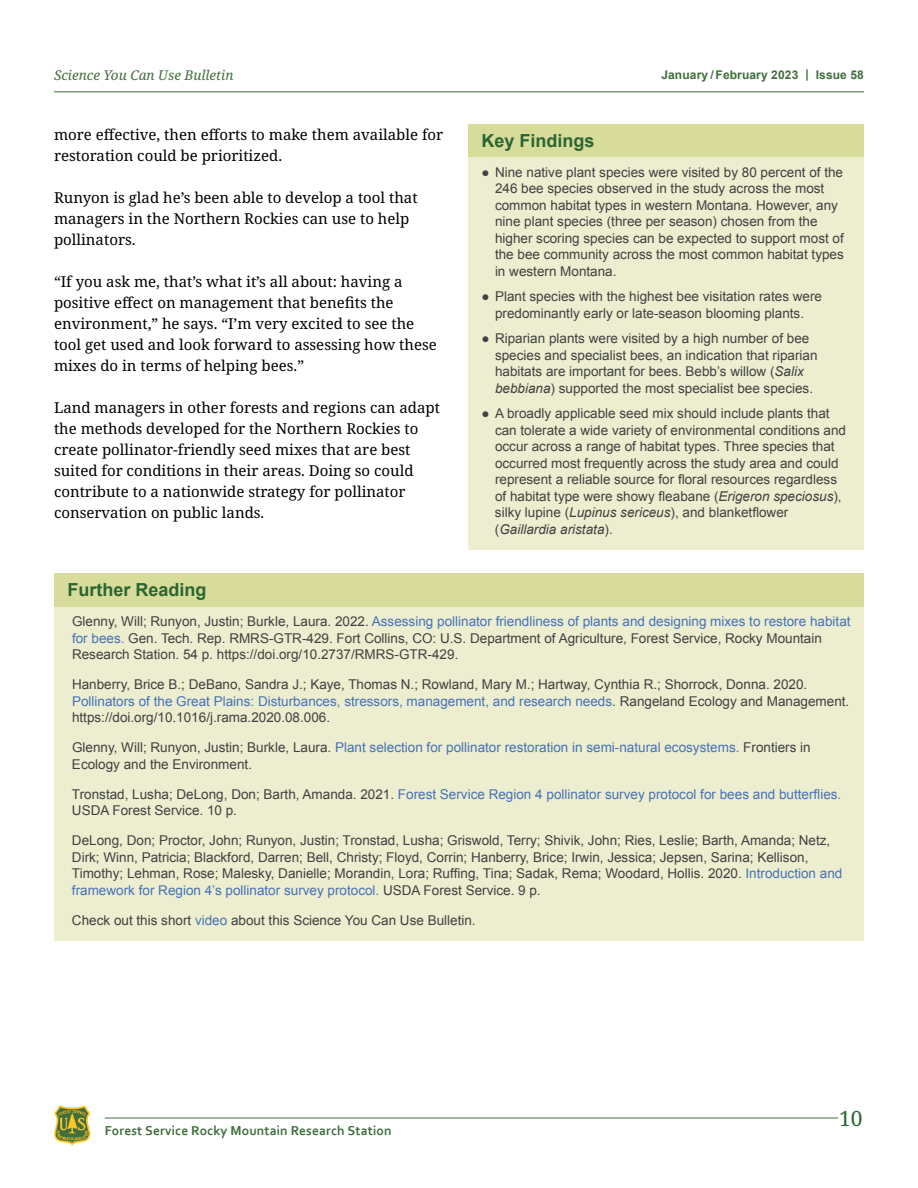
<style>
.page{position:relative;width:918px;height:1188px;background:#fff}
.page>*{position:absolute;margin:0;border:0;box-sizing:border-box;transform-origin:0 0}
.t1{font:21px "Noto Serif";color:#2b6532}
.SideBar_-_Heading{font:700 18px "Arial";color:#2b6532}
.P__Body_Text{font:15px/21px "Noto Serif";color:#000}
.Sidebar___Green__las{font:13.5px/16.5px "Arial";color:#414042}
.Sidebar___Pale_Green{font:13.5px/16.5px "Arial";color:#414042}
.t2{font:700 13.5px "Corbel";letter-spacing:.01em;color:#406e3d}
.t3{font:italic 13.5px "Noto Serif";color:#406e3d}
.t4{font:700 12px "Arial";letter-spacing:.01em;color:#406e3d}
.s1{font-style:italic}
.s2{color:#4771b7}
</style>
<div class="page">
<hr style="left:54px;top:91px;width:810px;height:1px;background:#406e3d">
<hr style="left:105px;top:1118px;width:733px;height:1px;background:#406e3d">
<svg style="left:54px;top:1105px;width:36px;height:41px"></svg>
<div style="left:54px;top:573px;width:810px;height:35px;background:#d7dc9a"></div>
<div style="left:54px;top:607px;width:810px;height:64px;background:#eceecf"></div>
<div style="left:54px;top:670px;width:810px;height:64px;background:#eceecf"></div>
<div style="left:54px;top:733px;width:810px;height:48px;background:#eceecf"></div>
<div style="left:54px;top:780px;width:810px;height:47px;background:#eceecf"></div>
<div style="left:54px;top:826px;width:810px;height:85px;background:#eceecf"></div>
<div style="left:54px;top:906px;width:810px;height:35px;background:#eceecf"></div>
<div style="left:468px;top:124px;width:396px;height:34px;background:#d7dc9a"></div>
<div style="left:468px;top:158px;width:396px;height:125px;background:#eceecf"></div>
<div style="left:468px;top:282px;width:396px;height:43px;background:#eceecf"></div>
<div style="left:468px;top:324px;width:396px;height:76px;background:#eceecf"></div>
<div style="left:468px;top:399px;width:396px;height:151px;background:#eceecf"></div>
<p class="t3" style="left:54px;top:66px;width:181px">Science You Can Use Bulletin</p>
<p class="t4" style="left:661px;top:67px;width:204px">January /February 2023 | Issue 58</p>
<p class="P__Body_Text" style="left:54px;top:125px;width:391px">more effective, then efforts to make them available for restoration could be prioritized.</p>
<p class="P__Body_Text" style="left:54px;top:188px;width:365px">Runyon is glad he’s been able to develop a tool that managers in the Northern Rockies can use to help pollinators.</p>
<p class="P__Body_Text" style="left:54px;top:272px;width:384px">“If you ask me, that’s what it’s all about: having a positive effect on management that benefits the environment,” he says. “I’m very excited to see the tool get used and look forward to assessing how these mixes do in terms of helping bees.”</p>
<p class="P__Body_Text" style="left:54px;top:398px;width:388px">Land managers in other forests and regions can adapt the methods developed for the Northern Rockies to create pollinator-friendly seed mixes that are best suited for conditions in their areas. Doing so could contribute to a nationwide strategy for pollinator conservation on public lands.</p>
<p class="SideBar_-_Heading" style="left:482px;top:128px;width:115px">Key Findings</p>
<p class="Sidebar___Green__las" style="left:495px;top:164px;width:350px;text-indent:-14px">● Nine native plant species were visited by 80 percent of the 246 bee species observed in the study across the most common habitat types in western Montana. However, any nine plant species (three per season) chosen from the higher scoring species can be expected to support most of the bee community across the most common habitat types in western Montana.</p>
<p class="Sidebar___Green__las" style="left:482px;top:288px;width:342px;text-align:center">● Plant species with the highest bee visitation rates were predominantly early or late-season blooming plants.</p>
<p class="Sidebar___Green__las" style="left:495px;top:330px;width:324px;text-indent:-14px">● Riparian plants were visited by a high number of bee species and specialist bees, an indication that riparian habitats are important for bees. Bebb’s willow (<span class="s1">Salix bebbiana</span>) supported the most specialist bee species.</p>
<p class="Sidebar___Green__las" style="left:495px;top:405px;width:353px;text-indent:-13px">● A broadly applicable seed mix should include plants that can tolerate a wide variety of environmental conditions and occur across a range of habitat types. Three species that occurred most frequently across the study area and could represent a reliable source for floral resources regardless of habitat type were showy fleabane (<span class="s1">Erigeron speciosus</span>), silky lupine (<span class="s1">Lupinus sericeus</span>), and blanketflower (<span class="s1">Gaillardia aristata</span>).</p>
<p class="SideBar_-_Heading" style="left:68px;top:578px;width:141px">Further Reading</p>
<p class="Sidebar___Pale_Green" style="left:72px;top:613px;width:780px">Glenny, Will; Runyon, Justin; Burkle, Laura. 2022. <span class="s2">Assessing pollinator friendliness of plants and designing mixes to restore habitat for bees.</span> Gen. Tech. Rep. RMRS-GTR-429. Fort Collins, CO: U.S. Department of Agriculture, Forest Service, Rocky Mountain<br>Research Station. 54 p. https://doi.org/10.2737/RMRS-GTR-429.</p>
<p class="Sidebar___Pale_Green" style="left:72px;top:676px;width:779px">Hanberry, Brice B.; DeBano, Sandra J.; Kaye, Thomas N.; Rowland, Mary M.; Hartway, Cynthia R.; Shorrock, Donna. 2020.<br><span class="s2">Pollinators of the Great Plains: Disturbances, stressors, management, and research needs</span>. Rangeland Ecology and Management. https://doi.org/10.1016/j.rama.2020.08.006.</p>
<p class="Sidebar___Pale_Green" style="left:72px;top:739px;width:740px">Glenny, Will; Runyon, Justin; Burkle, Laura. <span class="s2">Plant selection for pollinator restoration in semi-natural ecosystems.</span> Frontiers in<br>Ecology and the Environment.</p>
<p class="Sidebar___Pale_Green" style="left:72px;top:786px;width:771px">Tronstad, Lusha; DeLong, Don; Barth, Amanda. 2021. <span class="s2">Forest Service Region 4 pollinator survey protocol for bees and butterflies.<br></span>USDA Forest Service. 10 p.</p>
<p class="Sidebar___Green__las" style="left:72px;top:832px;width:772px">DeLong, Don; Proctor, John; Runyon, Justin; Tronstad, Lusha; Griswold, Terry; Shivik, John; Ries, Leslie; Barth, Amanda; Netz, Dirk; Winn, Patricia; Blackford, Darren; Bell, Christy; Floyd, Corrin; Hanberry, Brice; Irwin, Jessica; Jepsen, Sarina; Kellison, Timothy; Lehman, Rose; Malesky, Danielle; Morandin, Lora; Ruffing, Tina; Sadak, Rema; Woodard, Hollis. 2020. <span class="s2">Introduction and framework for Region 4’s pollinator survey protocol.</span> USDA Forest Service. 9 p.</p>
<p class="Sidebar___Green__las" style="left:72px;top:912px;width:405px">Check out this short <span class="s2">video</span> about this Science You Can Use Bulletin.</p>
<p class="t2" style="left:105px;top:1123px;width:288px">Forest Service Rocky Mountain Research Station</p>
<h1 class="t1" style="left:839px;top:1104px;width:25px">10</h1>
</div>
